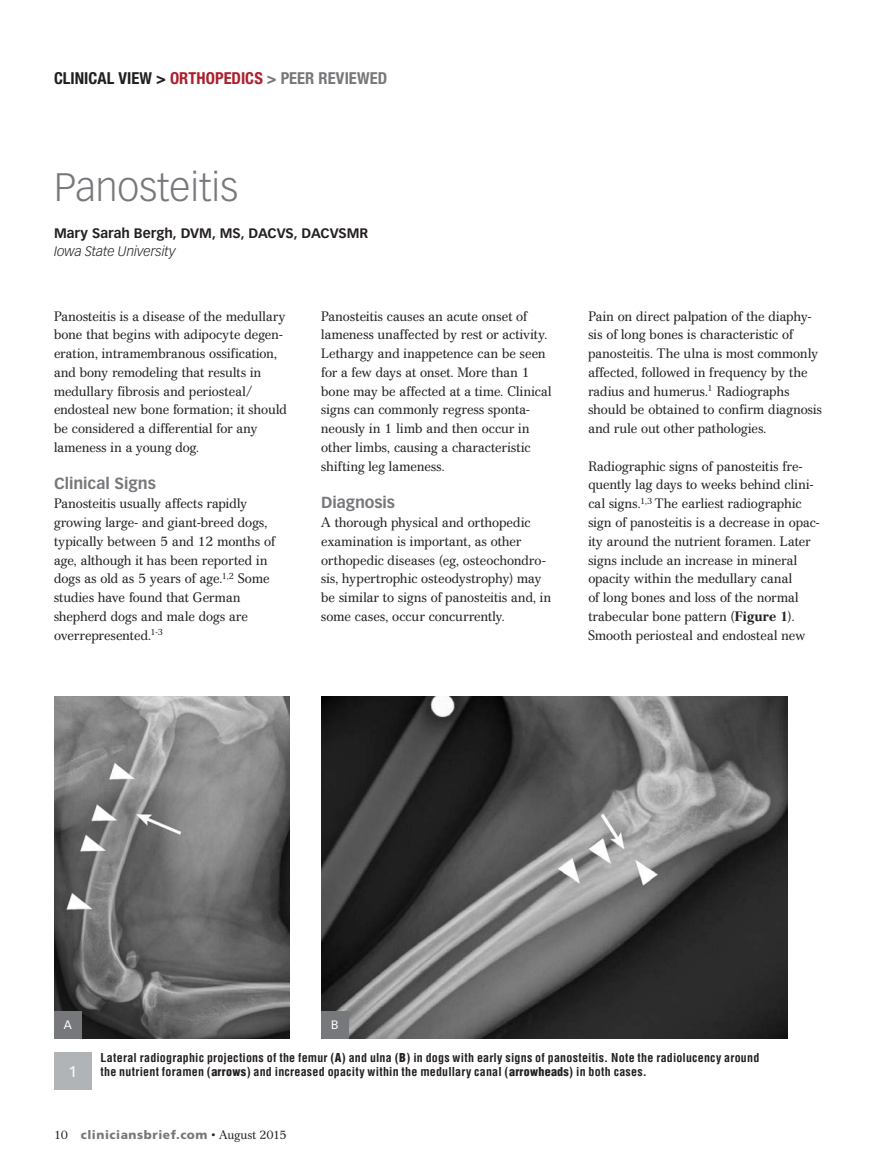
<style>
.page{position:relative;width:878px;height:1175px;background:#fff}
.page>*{position:absolute;margin:0;border:0;box-sizing:border-box;transform-origin:0 0}
.head_article{font:300 39px "Vectora LT Std";color:#77787b}
.department{font:700 condensed 16.5px "Helvetica Neue LT Std";letter-spacing:.005em;color:#231f20}
.Head_A{font:700 15.75px "Vectora LT Std";letter-spacing:-.005em;color:#77787b}
.Figure_Number{font:15px "Vectora LT Std";color:#fff}
.Body_Cremona_9_12{font:13.5px/18.8px "Cremona";letter-spacing:.01em;color:#231f20}
.Byline{font:700 13.5px "Vectora LT Std";color:#231f20}
.Byline_Affiliation{font:italic 300 13.5px "Vectora LT Std";color:#231f20}
.Figure_caption{font:700 condensed 12px "Helvetica";letter-spacing:.015em;color:#231f20}
.t1{font:900 12px "Frutiger";letter-spacing:.05em;color:#77787b}
.figure_label{font:12px "Vectora LT Std";color:#fff}
.s1{color:#ac1f2d}
.s2{color:#77787b}
.s3{font-weight:700}
.s4{font-weight:900}
.s5{font-family:"Cremona";font-weight:400;color:#231f20}
</style>
<div class="page">
<img style="left:54px;top:696px;width:236px;height:342px">
<img style="left:321px;top:696px;width:466px;height:342px">
<div style="left:54px;top:1052px;width:38px;height:37px;background:#b1b4b6"></div>
<div style="left:54px;top:1011px;width:28px;height:27px;background:#77787b"></div>
<div style="left:321px;top:1011px;width:28px;height:27px;background:#77787b"></div>
<p class="department" style="left:54px;top:68px;width:335px">CLINICAL VIEW &gt; <span class="s1">ORTHOPEDICS</span> <span class="s2">&gt; PEER REVIEWED</span></p>
<p class="head_article" style="left:54px;top:165px;width:185px">Panosteitis</p>
<p class="Byline" style="left:54px;top:225px;width:316px">Mary Sarah Bergh, DVM, MS, DACVS, DACVSMR</p>
<p class="Byline_Affiliation" style="left:54px;top:243px;width:123px">Iowa State University</p>
<p class="Body_Cremona_9_12" style="left:54px;top:307px;width:234px">Panosteitis is a disease of the medullary bone that begins with adipocyte degen&shy;eration, intramembranous ossification, and bony remodeling that results in medullary fibrosis and periosteal/ endosteal new bone formation; it should be considered a differential for any lameness in a young dog.</p>
<p class="Head_A" style="left:54px;top:474px;width:103px">Clinical Signs</p>
<p class="Body_Cremona_9_12" style="left:54px;top:494px;width:222px">Panosteitis usually affects rapidly growing large- and giant-breed dogs, typically between 5 and 12 months of age, although it has been reported in dogs as old as 5 years of age.<sup>1,2</sup> Some studies have found that German shepherd dogs and male dogs are overrepresented.<sup>1-3</sup></p>
<p class="Body_Cremona_9_12" style="left:321px;top:307px;width:232px">Panosteitis causes an acute onset of lameness unaffected by rest or activity.<br>Lethargy and inappetence can be seen for a few days at onset. More than 1 bone may be affected at a time. Clinical signs can commonly regress sponta&shy;neously in 1 limb and then occur in other limbs, causing a characteristic shifting leg lameness.</p>
<p class="Head_A" style="left:321px;top:493px;width:75px">Diagnosis</p>
<p class="Body_Cremona_9_12" style="left:321px;top:513px;width:231px">A thorough physical and orthopedic examination is important, as other orthopedic diseases (eg, osteochondro&shy;sis, hypertrophic osteodystrophy) may be similar to signs of panosteitis and, in some cases, occur concurrently.</p>
<p class="Body_Cremona_9_12" style="left:588px;top:307px;width:235px">Pain on direct palpation of the diaphy&shy;sis of long bones is characteristic of panosteitis. The ulna is most commonly affected, followed in frequency by the radius and humerus.<sup>1</sup> Radiographs should be obtained to confirm diagnosis and rule out other pathologies.</p>
<p class="Body_Cremona_9_12" style="left:588px;top:457px;width:233px">Radiographic signs of panosteitis fre&shy;quently lag days to weeks behind clini&shy;cal signs.<sup>1,3</sup> The earliest radiographic sign of panosteitis is a decrease in opac&shy;ity around the nutrient foramen. Later signs include an increase in mineral opacity within the medullary canal<br>of long bones and loss of the normal trabecular bone pattern (<span class="s3">Figure 1</span>).<br>Smooth periosteal and endosteal new</p>
<p class="figure_label" style="left:64px;top:1018px;width:10px">A</p>
<p class="figure_label" style="left:331px;top:1018px;width:9px">B</p>
<p class="Figure_caption" style="left:100px;top:1049px;width:660px">Lateral radiographic projections of the femur (<span class="s4">A</span>) and ulna (<span class="s4">B</span>) in dogs with early signs of panosteitis. Note the radiolucency around</p>
<p class="Figure_Number" style="left:69px;top:1062px;width:10px">1</p>
<p class="Figure_caption" style="left:100px;top:1064px;width:547px">the nutrient foramen (<span class="s4">arrows</span>) and increased opacity within the medullary canal (<span class="s4">arrowheads</span>) in both cases.</p>
<p class="t1" style="left:54px;top:1128px;width:234px"><span class="s5">10</span> cliniciansbrief.com <span class="s5">• August 2015</span></p>
</div>
